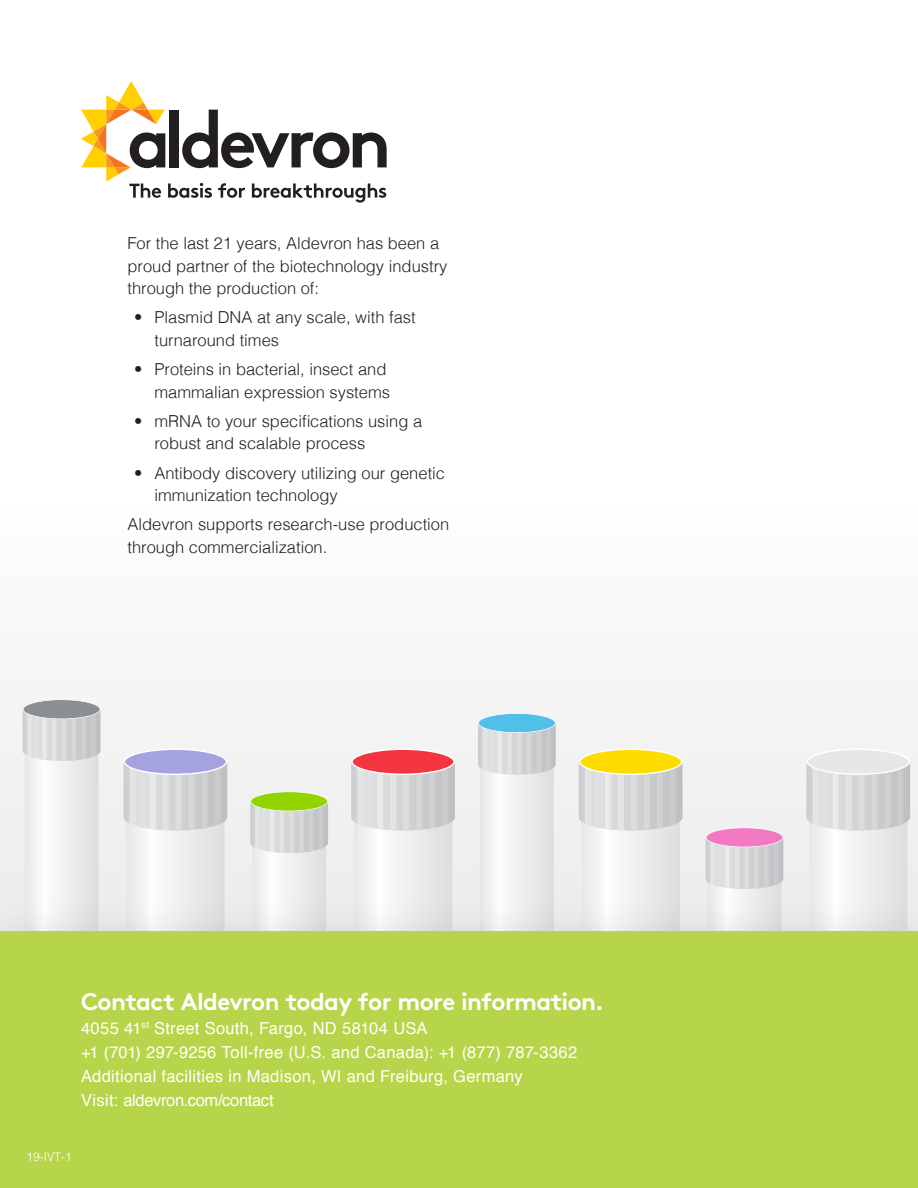
<style>
.page{position:relative;width:918px;height:1188px;background:#fff}
.page>*{position:absolute;margin:0;border:0;box-sizing:border-box;transform-origin:0 0}
.t1{font:700 24px "Brown Pro";letter-spacing:-.025em;color:#fff}
.t2{font:300 16.5px/22.5px "Helvetica";color:#231f20}
.t3{font:16.5px/24px "Helvetica";letter-spacing:.015em;color:#fff}
.t4{font:300 12px "Helvetica";color:#fff}
</style>
<div class="page">
<div style="left:0;top:477px;width:918px;height:626px;background:#f7f8f8"></div>
<svg style="left:124px;top:750px;width:103px;height:148px"></svg>
<svg style="left:23px;top:700px;width:77px;height:198px"></svg>
<svg style="left:351px;top:750px;width:104px;height:148px"></svg>
<svg style="left:579px;top:750px;width:104px;height:148px"></svg>
<svg style="left:806px;top:750px;width:104px;height:148px"></svg>
<svg style="left:706px;top:828px;width:77px;height:70px"></svg>
<svg style="left:478px;top:713px;width:78px;height:185px"></svg>
<svg style="left:250px;top:791px;width:78px;height:107px"></svg>
<div style="left:0;top:898px;width:918px;height:290px;background:#231f20;opacity:.3"></div>
<div style="left:0;top:932px;width:918px;height:256px;background:#b6d54b"></div>
<svg style="left:81px;top:81px;width:306px;height:122px"></svg>
<p class="t2" style="left:127px;top:231px;width:322px">For the last 21 years, Aldevron has been a proud partner of the biotechnology industry through the production of:</p>
<p class="t2" style="left:154px;top:305px;width:263px;text-indent:-20px">• Plasmid DNA at any scale, with fast turnaround times</p>
<p class="t2" style="left:134px;top:357px;width:257px;text-align:right">• Proteins in bacterial, insect and mammalian expression systems</p>
<p class="t2" style="left:154px;top:409px;width:269px;text-indent:-20px">• mRNA to your specifications using a robust and scalable process</p>
<p class="t2" style="left:154px;top:460px;width:292px;text-indent:-20px">• Antibody discovery utilizing our genetic immunization technology</p>
<p class="t2" style="left:127px;top:512px;width:323px">Aldevron supports research-use production through commercialization.</p>
<h1 class="t1" style="left:81px;top:982px;width:524px">Contact Aldevron today for more information.</h1>
<p class="t3" style="left:81px;top:1016px;width:498px">4055 41<sup>st</sup> Street South, Fargo, ND 58104 USA<br>+1 (701) 297-9256 Toll-free (U.S. and Canada): +1 (877) 787-3362<br>Additional facilities in Madison, WI and Freiburg, Germany<br>Visit: aldevron.com/contact</p>
<p class="t4" style="left:27px;top:1147px;width:47px">19-IVT-1</p>
</div>
